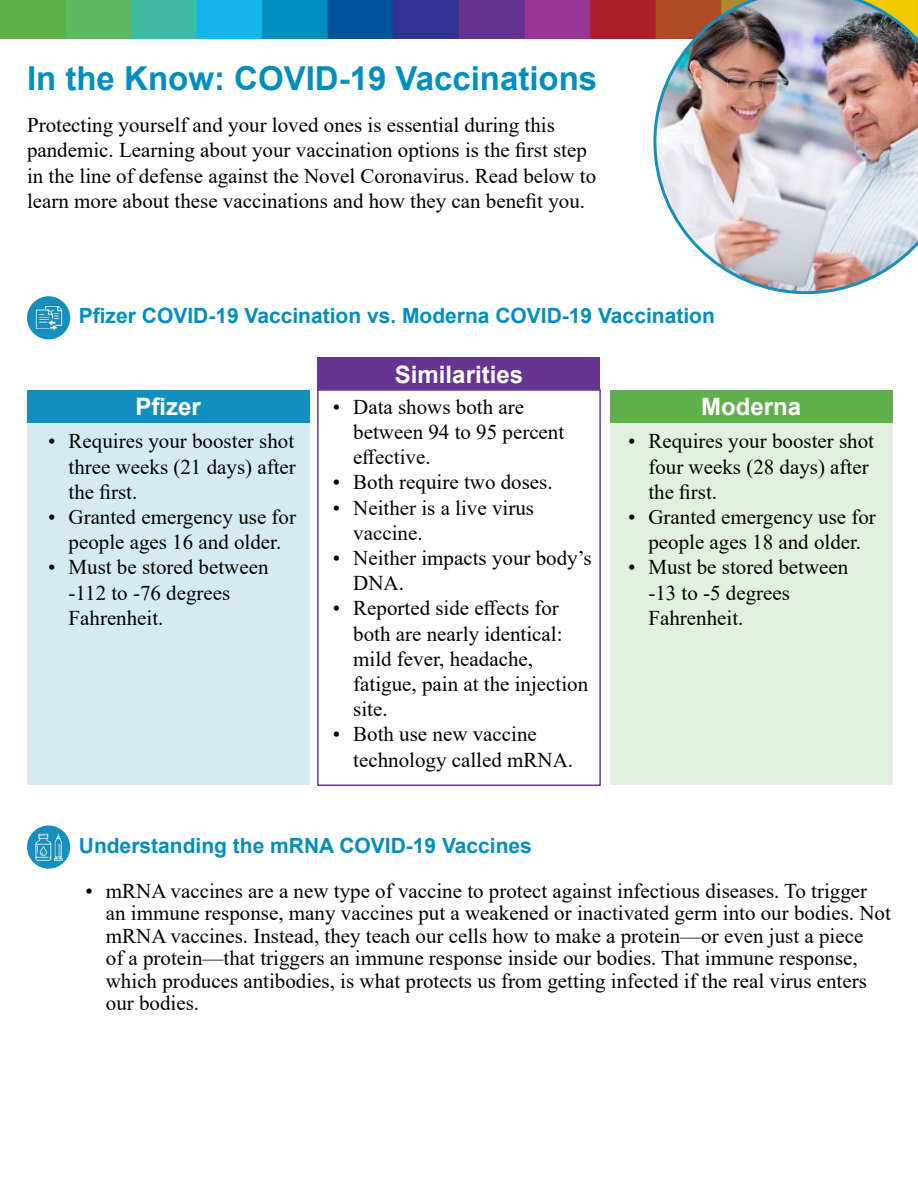
<style>
.page{position:relative;width:918px;height:1188px;background:#fff}
.page>*{position:absolute;margin:0;border:0;box-sizing:border-box;transform-origin:0 0}
.t1{font:700 33px "Arial";color:#008ec0}
.t2{font:700 24px "Arial";color:#fff}
.t3{font:21px/25.2px "Times New Roman";color:#000}
.t4{font:700 21px "Arial";color:#008ec0}
</style>
<div class="page">
<div style="left:317px;top:389px;width:284px;height:397px;border:2px solid #65378f"></div>
<div style="left:318px;top:358px;width:282px;height:32px;background:#653591"></div>
<img style="left:0;top:0;width:653px;height:39px">
<div style="left:27px;top:422px;width:282px;height:363px;background:#d5ebf3"></div>
<div style="left:610px;top:422px;width:282px;height:363px;background:#e2f1df"></div>
<div style="left:27px;top:390px;width:282px;height:32px;background:#128fbf"></div>
<div style="left:610px;top:390px;width:282px;height:32px;background:#5fb04b"></div>
<img style="left:653px;top:0;width:265px;height:294px">
<img style="left:27px;top:825px;width:43px;height:44px;border-radius:22px">
<img style="left:27px;top:296px;width:43px;height:43px;border-radius:22px">
<h1 class="t1" style="left:27px;top:55px;width:572px">In the Know: COVID-19 Vaccinations</h1>
<p class="t3" style="left:27px;top:112px;width:571px">Protecting yourself and your loved ones is essential during this pandemic. Learning about your vaccination options is the first step in the line of defense against the Novel Coronavirus. Read below to learn more about these vaccinations and how they can benefit you.</p>
<p class="t4" style="left:79px;top:301px;width:638px">Pfizer COVID-19 Vaccination vs. Moderna COVID-19 Vaccination</p>
<p class="t2" style="left:135px;top:390px;width:67px">Pfizer</p>
<p class="t3" style="left:69px;top:428px;width:229px;text-align:justify;text-indent:-20px">• Requires your booster shot three weeks (21 days) after the first.</p>
<p class="t3" style="left:48px;top:504px;width:249px;text-align:center">• Granted emergency use for people ages 16 and older.</p>
<p class="t3" style="left:69px;top:554px;width:202px;text-indent:-20px">• Must be stored between -112 to -76 degrees<br>Fahrenheit.</p>
<p class="t2" style="left:395px;top:357px;width:130px">Similarities</p>
<p class="t3" style="left:353px;top:393px;width:213px;text-indent:-20px">• Data shows both are between 94 to 95 percent effective.</p>
<p class="t3" style="left:333px;top:469px;width:221px">• Both require two doses.</p>
<p class="t3" style="left:353px;top:494px;width:182px;text-indent:-20px">• Neither is a live virus vaccine.</p>
<p class="t3" style="left:353px;top:545px;width:240px;text-indent:-20px">• Neither impacts your body’s<br>DNA.</p>
<p class="t3" style="left:353px;top:595px;width:237px;text-indent:-20px">• Reported side effects for both are nearly identical: mild fever, headache, fatigue, pain at the injection site.</p>
<p class="t3" style="left:353px;top:721px;width:221px;text-indent:-20px">• Both use new vaccine technology called mRNA.</p>
<p class="t2" style="left:701px;top:390px;width:102px">Moderna</p>
<p class="t3" style="left:648px;top:428px;width:227px;text-indent:-20px">• Requires your booster shot four weeks (28 days) after the first.</p>
<p class="t3" style="left:628px;top:504px;width:249px;text-align:center">• Granted emergency use for people ages 18 and older.</p>
<p class="t3" style="left:648px;top:554px;width:202px;text-indent:-20px">• Must be stored between -13 to -5 degrees<br>Fahrenheit.</p>
<p class="t4" style="left:79px;top:831px;width:455px">Understanding the mRNA COVID-19 Vaccines</p>
<p class="t3" style="left:106px;top:879px;width:787px;line-height:22.5px;text-indent:-20px">• mRNA vaccines are a new type of vaccine to protect against infectious diseases. To trigger an immune response, many vaccines put a weakened or inactivated germ into our bodies. Not mRNA vaccines. Instead, they teach our cells how to make a protein—or even just a piece<br>of a protein—that triggers an immune response inside our bodies. That immune response, which produces antibodies, is what protects us from getting infected if the real virus enters our bodies.</p>
</div>
